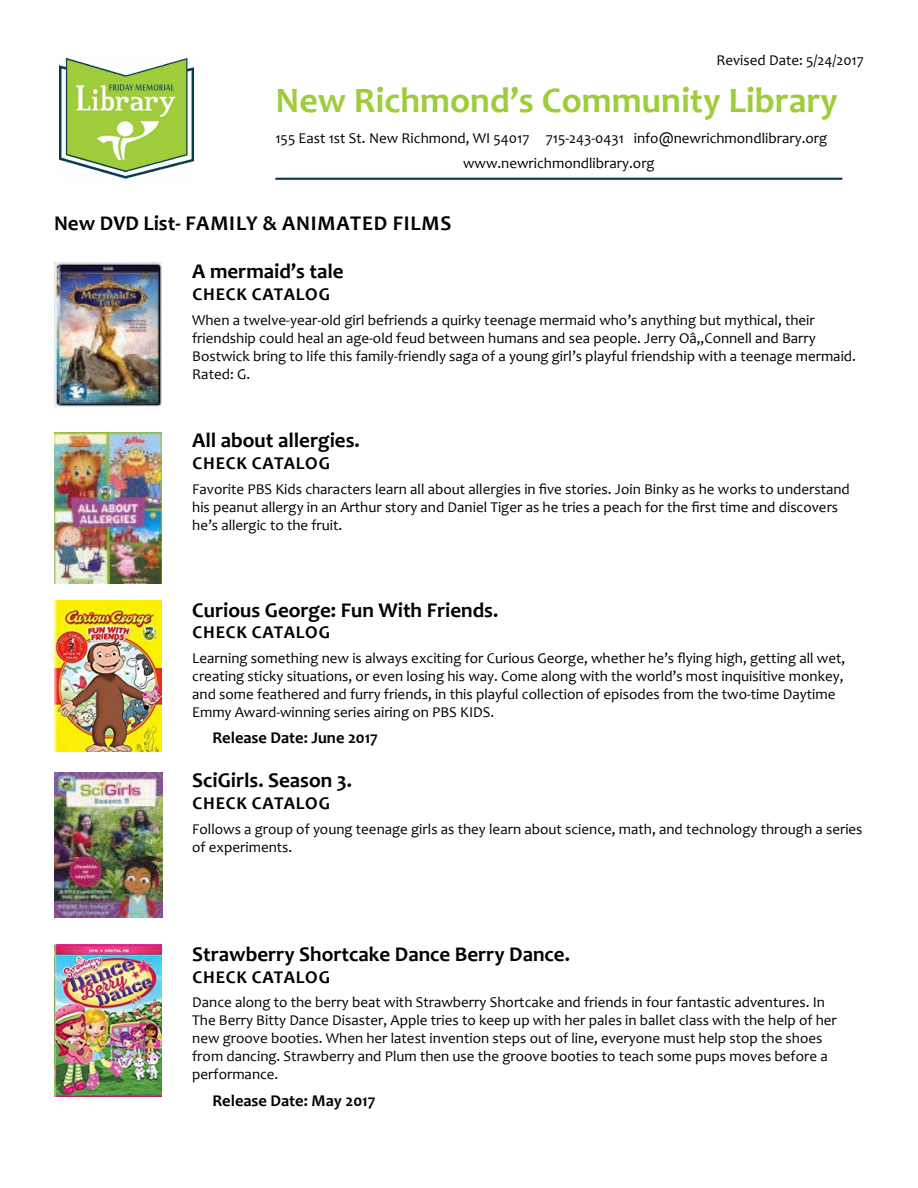
<style>
.page{position:relative;width:918px;height:1188px;background:#fff}
.page>*{position:absolute;margin:0;border:0;box-sizing:border-box;transform-origin:0 0}
.t1{font:700 36px "Candara";color:#9fcc3a}
.t2{font:700 21px "Candara";color:#000}
.t3{font:700 21px "Candara";letter-spacing:.04em;color:#000}
.t4{font:700 18px "Candara";letter-spacing:.04em;color:#000}
.t5{font:700 16.5px "Candara";color:#000}
.t6{font:15px/18px "Candara";color:#000}
</style>
<div class="page">
<hr style="left:275px;top:178px;width:567px;height:2px;background:#023b53">
<img style="left:59px;top:57px;width:135px;height:122px">
<img style="left:54px;top:432px;width:108px;height:151px">
<img style="left:54px;top:262px;width:108px;height:146px">
<img style="left:54px;top:600px;width:108px;height:152px">
<img style="left:54px;top:772px;width:108px;height:146px">
<img style="left:54px;top:945px;width:108px;height:151px">
<p class="t6" style="left:716px;top:51px;width:149px">Revised Date: 5/24/2017</p>
<h1 class="t1" style="left:275px;top:78px;width:564px">New Richmond’s Community Library</h1>
<p class="t6" style="left:463px;top:126px;width:366px;line-height:24.8px;text-indent:-188px">155 East 1st St. New Richmond, WI 54017 715-243-0431 info@newrichmondlibrary.org www.newrichmondlibrary.org</p>
<h2 class="t3" style="left:54px;top:210px;width:399px">New DVD List- Family &amp; An imated Films</h2>
<h2 class="t2" style="left:192px;top:258px;width:153px">A mermaid’s tale</h2>
<p class="t4" style="left:193px;top:283px;width:139px">Check Catalog</p>
<p class="t6" style="left:192px;top:311px;width:665px">When a twelve-year-old girl befriends a quirky teenage mermaid who’s anything but mythical, their friendship could heal an age-old feud between humans and sea people. Jerry Oâ‚‚Connell and Barry Bostwick bring to life this family-friendly saga of a young girl’s playful friendship with a teenage mermaid.<br>Rated: G.</p>
<h2 class="t2" style="left:192px;top:427px;width:169px">All about allergies.</h2>
<p class="t4" style="left:193px;top:452px;width:139px">check catalog</p>
<p class="t6" style="left:192px;top:480px;width:659px">Favorite PBS Kids characters learn all about allergies in five stories. Join Binky as he works to understand his peanut allergy in an Arthur story and Daniel Tiger as he tries a peach for the first time and discovers he’s allergic to the fruit.</p>
<h2 class="t2" style="left:192px;top:597px;width:308px">Curious George: Fun With Friends.</h2>
<p class="t4" style="left:193px;top:621px;width:139px">Check Catalog</p>
<p class="t6" style="left:192px;top:649px;width:655px">Learning something new is always exciting for Curious George, whether he’s flying high, getting all wet, creating sticky situations, or even losing his way. Come along with the world’s most inquisitive monkey, and some feathered and furry friends, in this playful collection of episodes from the two-time Daytime Emmy Award-winning series airing on PBS KIDS.</p>
<p class="t5" style="left:212px;top:728px;width:167px">Release Date: June 2017</p>
<h2 class="t2" style="left:192px;top:767px;width:161px">SciGirls. Season 3.</h2>
<p class="t4" style="left:193px;top:792px;width:139px">check catalog</p>
<p class="t6" style="left:192px;top:820px;width:672px">Follows a group of young teenage girls as they learn about science, math, and technology through a series of experiments.</p>
<h2 class="t2" style="left:192px;top:941px;width:379px">Strawberry Shortcake Dance Berry Dance.</h2>
<p class="t4" style="left:193px;top:966px;width:139px">Check Catalog</p>
<p class="t6" style="left:192px;top:993px;width:646px">Dance along to the berry beat with Strawberry Shortcake and friends in four fantastic adventures. In The Berry Bitty Dance Disaster, Apple tries to keep up with her pales in ballet class with the help of her new groove booties. When her latest invention steps out of line, everyone must help stop the shoes from dancing. Strawberry and Plum then use the groove booties to teach some pups moves before a performance.</p>
<p class="t5" style="left:212px;top:1090px;width:164px">Release Date: May 2017</p>
</div>
